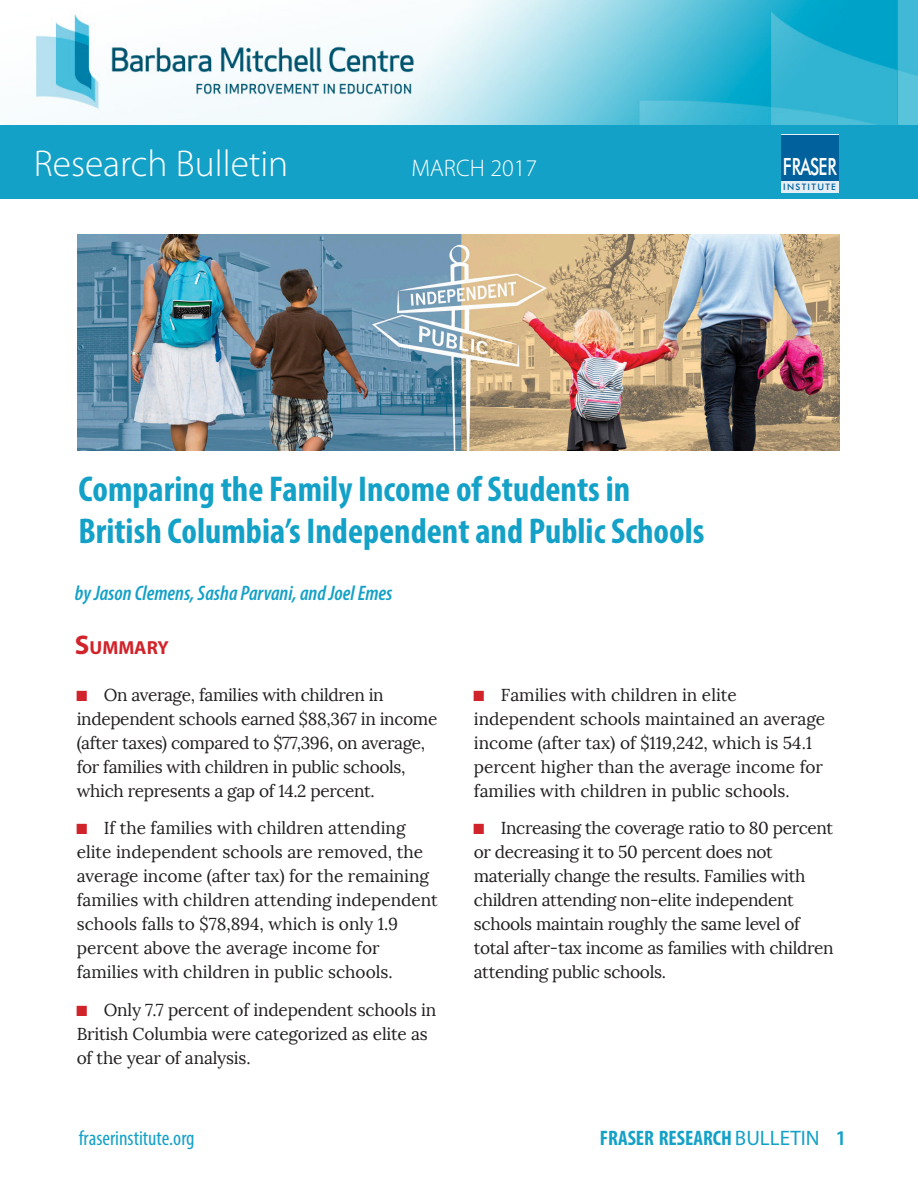
<style>
.page{position:relative;width:918px;height:1188px;background:#fff}
.page>*{position:absolute;margin:0;border:0;box-sizing:border-box;transform-origin:0 0}
.t1{font:300 37.5px "Myriad Pro";color:#fff}
.t2{font:700 condensed 36px/42px "Myriad Pro";color:#14a1c7}
.t3{font:300 24px "Myriad Pro";color:#fff}
.t4{font:500 23.85px "Futura BT";letter-spacing:-.05em;color:#fff;scale:.71 1}
.author_byline{font:italic 600 condensed 21px "Myriad Pro";color:#14a1c7}
.t5{font:700 condensed 21px "Myriad Pro";color:#14a1c7}
.t6{font:condensed 21px "Myriad Pro";color:#14a1c7}
.Head_2{font:700 18.9px "Myriad Pro";color:#d1232a}
.t7{font:17.25px/24px "Lora";letter-spacing:-.01em;color:#231f20}
.t8{font:500 8.85px "Futura BT";letter-spacing:.145em;color:#00619c}
.s1{font-size:27px}
.s2{font-weight:400;font-stretch:normal}
.s3{font-weight:600;font-stretch:normal}
</style>
<div class="page">
<img style="left:0;top:0;width:918px;height:126px">
<div style="left:0;top:126px;width:918px;height:73px;background:#14a1c7"></div>
<div style="left:781px;top:135px;width:58px;height:58px;background:#e6eef5"></div>
<div style="left:781px;top:135px;width:58px;height:45px;background:#00619c"></div>
<img style="left:77px;top:234px;width:763px;height:216px">
<p class="t1" style="left:34px;top:141px;width:256px">Research Bulletin</p>
<p class="t3" style="left:412px;top:154px;width:127px">MARCH 2017</p>
<p class="t4" style="left:783px;top:152px;width:78px">FRASER</p>
<p class="t8" style="left:783px;top:182px;width:54px">INSTITUTE</p>
<p class="t2" style="left:78px;top:467px;width:627px">Comparing the Family Income of Students in<br>British Columbia’s Independent and Public Schools</p>
<p class="author_byline" style="left:75px;top:582px;width:319px">by Jason Clemens, Sasha Parvani, and Joel Emes</p>
<p class="Head_2" style="left:75px;top:635px;width:96px"><span class="s1">S</span>UMMARY</p>
<p class="t7" style="left:77px;top:683px;width:362px;text-indent:27px">On average, families with children in independent schools earned $88,367 in income (after taxes) compared to $77,396, on average, for families with children in public schools, which represents a gap of 14.2 percent.</p>
<p class="t7" style="left:77px;top:817px;width:363px;text-indent:27px">If the families with children attending elite independent schools are removed, the average income (after tax) for the remaining families with children attending independent schools falls to $78,894, which is only 1.9 percent above the average income for families with children in public schools.</p>
<p class="t7" style="left:77px;top:998px;width:361px;text-indent:27px">Only 7.7 percent of independent schools in<br>British Columbia were categorized as elite as of the year of analysis.</p>
<p class="t7" style="left:474px;top:683px;width:353px;text-indent:27px">Families with children in elite independent schools maintained an average income (after tax) of $119,242, which is 54.1 percent higher than the average income for families with children in public schools.</p>
<p class="t7" style="left:474px;top:817px;width:361px;text-indent:27px">Increasing the coverage ratio to 80 percent or decreasing it to 50 percent does not materially change the results. Families with children attending non-elite independent schools maintain roughly the same level of total after-tax income as families with children attending public schools.</p>
<p class="t6" style="left:79px;top:1126px;width:117px">fraserinstitute.org</p>
<p class="t5" style="left:600px;top:1125px;width:246px">FRASER RESEARCH <span class="s2">BULLETIN</span> <span class="s3">1</span></p>
</div>
